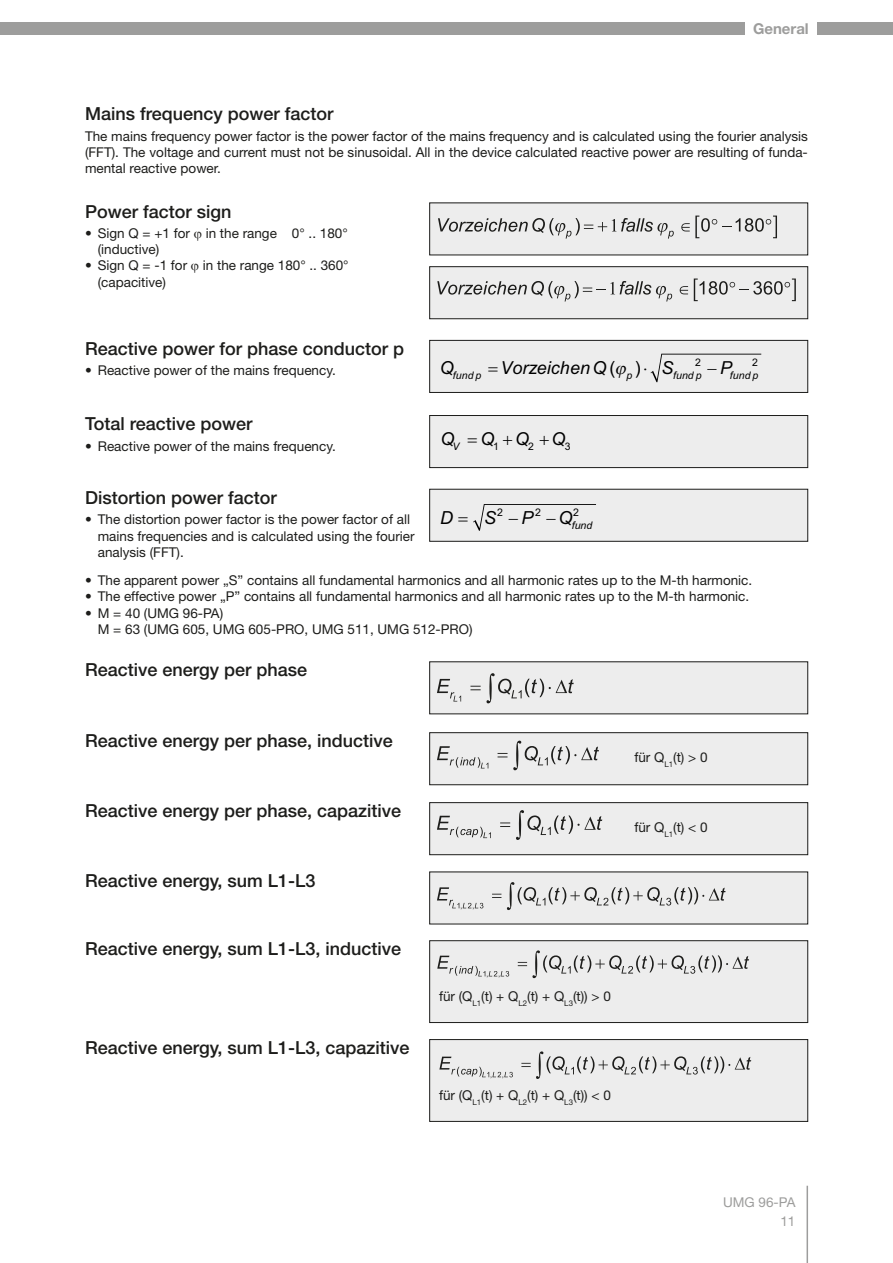
<style>
.page{position:relative;width:893px;height:1263px;background:#fff}
.page>*{position:absolute;margin:0;border:0;box-sizing:border-box;transform-origin:0 0}
.t1{font:500 18px "Helvetica Neue LT";color:#1d1d1b}
.t2{font:italic 18px "Arial";color:#000}
.t3{font:italic 17.85px "Arial";letter-spacing:.005em;color:#000}
.t4{font:700 15px "Helvetica Neue LT";color:#9d9d9c}
.t5{font:13.5px/16.2px "Helvetica Neue LT";color:#1d1d1b}
.t6{font:13.5px/19.5px "Helvetica Neue LT";color:#9d9d9c;text-align:right}
.t7{font:italic 10.5px "Arial";letter-spacing:.005em;color:#000}
.t8{font:10.5px "Arial";color:#000}
.t9{font:10.35px "Arial";color:#000}
.t10{font:italic 10.35px "Arial";color:#000}
.s1{font-style:normal}
</style>
<div class="page">
<hr style="left:806px;top:1186px;width:2px;height:77px;background:#9d9d9c">
<div style="left:818px;top:22px;width:75px;height:13px;background:#9d9d9c"></div>
<div style="left:0;top:22px;width:744px;height:13px;background:#9d9d9c"></div>
<div style="left:430px;top:203px;width:378px;height:52px;background:#ededed"></div>
<svg style="left:438px;top:218px;width:236px;height:21px"></svg>
<svg style="left:681px;top:216px;width:96px;height:22px"></svg>
<div style="left:430px;top:267px;width:378px;height:52px;background:#ededed"></div>
<div style="left:429px;top:266px;width:379px;height:53px;border:1px solid #1d1d1b"></div>
<svg style="left:437px;top:281px;width:235px;height:20px"></svg>
<svg style="left:680px;top:286px;width:8px;height:8px"></svg>
<svg style="left:694px;top:279px;width:102px;height:22px"></svg>
<div style="left:430px;top:340px;width:378px;height:52px;background:#ededed"></div>
<div style="left:429px;top:340px;width:379px;height:53px;border:1px solid #1d1d1b"></div>
<div style="left:430px;top:415px;width:378px;height:53px;background:#ededed"></div>
<div style="left:429px;top:415px;width:379px;height:53px;border:1px solid #1d1d1b"></div>
<div style="left:430px;top:489px;width:378px;height:52px;background:#ededed"></div>
<div style="left:429px;top:489px;width:379px;height:52px;border:1px solid #1d1d1b"></div>
<div style="left:430px;top:662px;width:378px;height:52px;background:#ededed"></div>
<svg style="left:437px;top:679px;width:24px;height:22px"></svg>
<svg style="left:470px;top:673px;width:104px;height:30px"></svg>
<div style="left:430px;top:733px;width:378px;height:52px;background:#ededed"></div>
<div style="left:429px;top:732px;width:379px;height:53px;border:1px solid #1d1d1b"></div>
<svg style="left:437px;top:746px;width:51px;height:22px"></svg>
<svg style="left:498px;top:753px;width:9px;height:4px"></svg>
<svg style="left:513px;top:741px;width:86px;height:29px"></svg>
<div style="left:430px;top:803px;width:378px;height:52px;background:#ededed"></div>
<div style="left:429px;top:802px;width:379px;height:53px;border:1px solid #1d1d1b"></div>
<svg style="left:437px;top:816px;width:54px;height:22px"></svg>
<svg style="left:500px;top:822px;width:10px;height:5px"></svg>
<svg style="left:516px;top:810px;width:86px;height:30px"></svg>
<div style="left:430px;top:872px;width:378px;height:52px;background:#ededed"></div>
<svg style="left:437px;top:887px;width:46px;height:22px"></svg>
<svg style="left:492px;top:894px;width:9px;height:4px"></svg>
<svg style="left:507px;top:882px;width:219px;height:28px"></svg>
<div style="left:430px;top:941px;width:378px;height:81px;background:#ededed"></div>
<div style="left:429px;top:940px;width:379px;height:83px;border:1px solid #1d1d1b"></div>
<svg style="left:437px;top:956px;width:72px;height:21px"></svg>
<svg style="left:518px;top:950px;width:231px;height:28px"></svg>
<div style="left:430px;top:1039px;width:378px;height:82px;background:#ededed"></div>
<div style="left:429px;top:1039px;width:379px;height:82px;border:1px solid #1d1d1b"></div>
<svg style="left:439px;top:1057px;width:74px;height:21px"></svg>
<svg style="left:521px;top:1051px;width:230px;height:28px"></svg>
<svg style="left:650px;top:354px;width:111px;height:28px"></svg>
<svg style="left:473px;top:504px;width:123px;height:27px"></svg>
<p class="t4" style="left:753px;top:19px;width:57px">General</p>
<h1 class="t1" style="left:85px;top:103px;width:250px">Mains frequency power factor</h1>
<p class="t5" style="left:85px;top:128px;width:724px;text-align:justify">The mains frequency power factor is the power factor of the mains frequency and is calculated using the fourier analysis (FFT). The voltage and current must not be sinusoidal. All in the device calculated reactive power are resulting of funda&shy;mental reactive power.</p>
<h1 class="t1" style="left:85px;top:200px;width:148px">Power factor sign</h1>
<p class="t5" style="left:98px;top:225px;width:251px;text-indent:-13px">• Sign Q = +1 for in the range 0° .. 180° (inductive)</p>
<p class="t5" style="left:98px;top:257px;width:252px;text-indent:-13px">• Sign Q = -1 for in the range 180° .. 360° (capacitive)</p>
<h1 class="t1" style="left:85px;top:338px;width:321px">Reactive power for phase conductor p</h1>
<p class="t5" style="left:85px;top:362px;width:252px">• Reactive power of the mains frequency.</p>
<h2 class="t3" style="left:440px;top:356px;width:15px">Q</h2>
<h2 class="t3" style="left:500px;top:356px;width:142px">VorzeichenQ <span class="s1">( )</span></h2>
<p class="t7" style="left:453px;top:368px;width:30px">fund p</p>
<p class="t7" style="left:626px;top:368px;width:7px">p</p>
<h1 class="t1" style="left:85px;top:413px;width:169px">Total reactive power</h1>
<p class="t5" style="left:85px;top:437px;width:252px">• Reactive power of the mains frequency.</p>
<h2 class="t3" style="left:440px;top:427px;width:15px">Q</h2>
<h2 class="t3" style="left:480px;top:427px;width:15px">Q</h2>
<h2 class="t3" style="left:515px;top:427px;width:15px">Q</h2>
<h2 class="t3" style="left:552px;top:427px;width:20px">Q<sub>3</sub></h2>
<p class="t10" style="left:453px;top:440px;width:8px">V</p>
<p class="t9" style="left:493px;top:439px;width:7px">1</p>
<p class="t9" style="left:528px;top:439px;width:7px">2</p>
<h1 class="t1" style="left:85px;top:487px;width:193px">Distortion power factor</h1>
<p class="t5" style="left:98px;top:511px;width:318px;text-indent:-13px">• The distortion power factor is the power factor of all mains frequencies and is calculated using the fourier analysis (FFT).</p>
<h1 class="t2" style="left:440px;top:506px;width:14px">D</h1>
<h1 class="t2" style="left:484px;top:506px;width:14px">S</h1>
<h1 class="t2" style="left:521px;top:506px;width:14px">P</h1>
<p class="t7" style="left:558px;top:519px;width:35px"><sup>Q</sup>fund</p>
<p class="t8" style="left:497px;top:505px;width:7px">2</p>
<p class="t8" style="left:535px;top:505px;width:7px">2</p>
<p class="t8" style="left:573px;top:505px;width:7px">2</p>
<p class="t8" style="left:695px;top:355px;width:7px">2</p>
<p class="t8" style="left:752px;top:355px;width:7px">2</p>
<p class="t7" style="left:662px;top:368px;width:41px"><sup>S</sup>fund p</p>
<p class="t7" style="left:720px;top:368px;width:40px">f<sup>P</sup>und p</p>
<p class="t5" style="left:85px;top:572px;width:669px">• The apparent power „S” contains all fundamental harmonics and all harmonic rates up to the M-th harmonic.</p>
<p class="t5" style="left:85px;top:588px;width:666px">• The effective power „P” contains all fundamental harmonics and all harmonic rates up to the M-th harmonic.</p>
<p class="t5" style="left:98px;top:604px;width:376px;text-indent:-13px">• M = 40 (UMG 96-PA)<br>M = 63 (UMG 605, UMG 605-PRO, UMG 511, UMG 512-PRO)</p>
<h1 class="t1" style="left:85px;top:659px;width:224px">Reactive energy per phase</h1>
<h1 class="t1" style="left:85px;top:730px;width:309px">Reactive energy per phase, inductive</h1>
<h1 class="t1" style="left:85px;top:800px;width:318px">Reactive energy per phase, capazitive</h1>
<h1 class="t1" style="left:85px;top:869px;width:232px">Reactive energy, sum L1-L3</h1>
<h1 class="t1" style="left:85px;top:938px;width:318px">Reactive energy, sum L1-L3, inductive</h1>
<h1 class="t1" style="left:85px;top:1037px;width:326px">Reactive energy, sum L1-L3, capazitive</h1>
<p class="t5" style="left:634px;top:749px;width:75px">für Q<sub>L1</sub>(t) &gt; 0</p>
<p class="t5" style="left:634px;top:819px;width:75px">für Q<sub>L1</sub>(t) &lt; 0</p>
<p class="t5" style="left:439px;top:988px;width:173px">für (Q<sub>L1</sub>(t) + Q<sub>L2</sub>(t) + Q<sub>L3</sub>(t)) &gt; 0</p>
<p class="t5" style="left:439px;top:1087px;width:173px">für (Q<sub>L1</sub>(t) + Q<sub>L2</sub>(t) + Q<sub>L3</sub>(t)) &lt; 0</p>
<p class="t6" style="left:723px;top:1192px;width:74px">UMG 96-PA<br>11</p>
</div>
